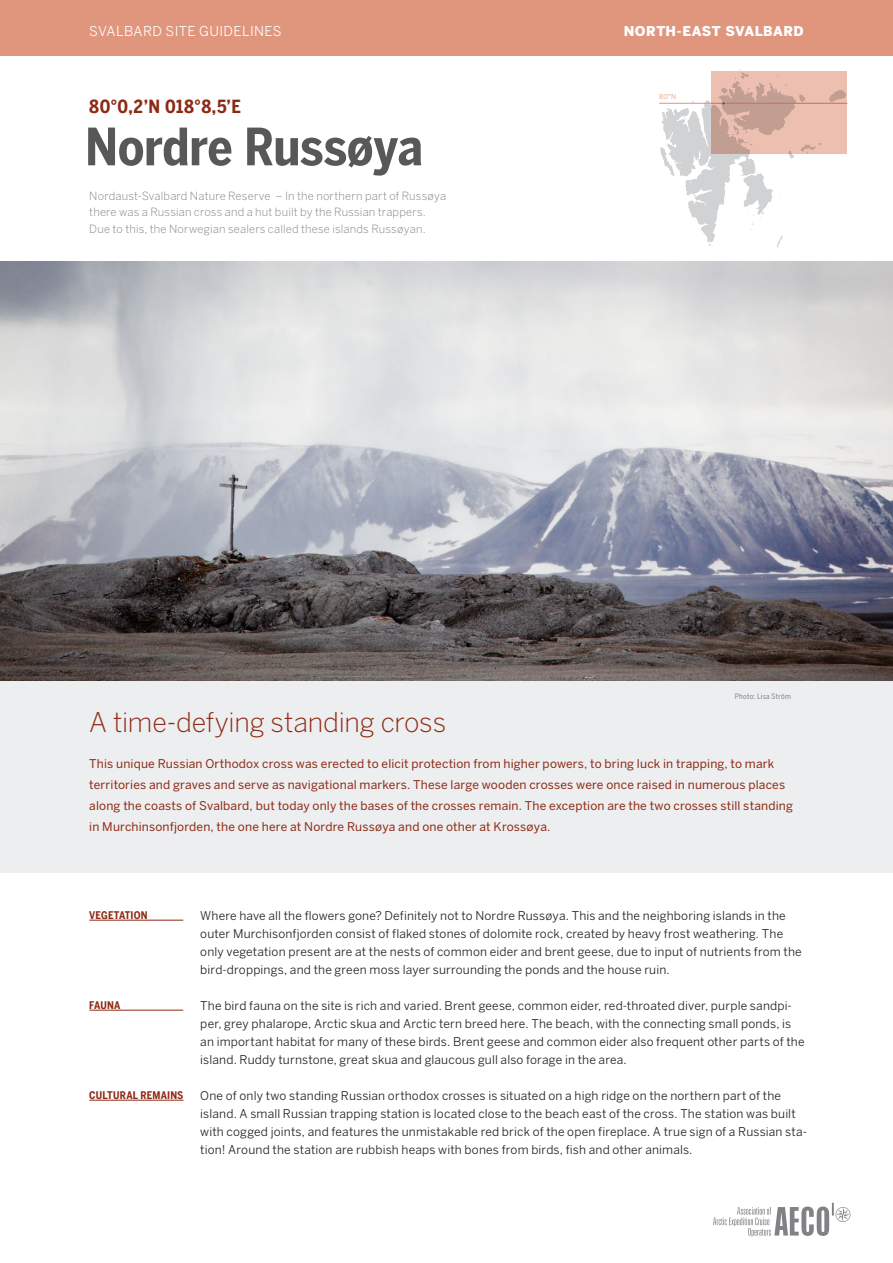
<style>
.page{position:relative;width:893px;height:1263px;background:#fff}
.page>*{position:absolute;margin:0;border:0;box-sizing:border-box;transform-origin:0 0}
.t1{font:700 condensed 51px "Benton Sans";color:#57585a}
.t2{font:300 27px "Benton Sans";letter-spacing:-.01em;color:#8e2915}
.t3{font:700 condensed 18px "Benton Sans";color:#8e2915}
.t4{font:13.5px "Benton Sans";letter-spacing:.025em;color:#fff}
.t5{font:900 13.5px "Benton Sans";letter-spacing:.03em;color:#fff}
.t6{font:12px/18px "Benton Sans";letter-spacing:.015em;color:#231f20}
.t7{font:12px/21px "Benton Sans";letter-spacing:.015em;color:#8e2915}
.t8{font:300 11.25px/16.5px "Benton Sans";letter-spacing:.015em;color:#808285}
.t9{font:700 condensed 10.5px "Benton Sans";letter-spacing:.015em;color:#8e2915}
.t10{font:condensed 7.5px "Benton Sans";letter-spacing:.025em;color:#808285}
.t11{font:6.75px "Benton Sans";color:#e0957d}
</style>
<div class="page">
<div style="left:0;top:677px;width:893px;height:195px;background:#edeeef"></div>
<hr style="left:89px;top:920px;width:94px;height:1px;background:#8e2915">
<hr style="left:89px;top:1010px;width:94px;height:1px;background:#8e2915">
<hr style="left:89px;top:1100px;width:94px;height:1px;background:#8e2915">
<img style="left:0;top:261px;width:893px;height:419px">
<div style="left:0;top:0;width:893px;height:55px;background:#e0957d"></div>
<svg style="left:713px;top:1203px;width:137px;height:34px"></svg>
<hr style="left:659px;top:103px;width:188px;height:1px;background:#e0957d">
<svg style="left:660px;top:69px;width:186px;height:178px"></svg>
<p class="t4" style="left:89px;top:23px;width:45px">svalbard</p>
<p class="t4" style="left:166px;top:23px;width:117px">site guidelin es</p>
<p class="t5" style="left:624px;top:23px;width:181px">NORTH-EAST SVALBARD</p>
<h3 class="t3" style="left:89px;top:96px;width:153px">80°0,2’N 018°8,5’E</h3>
<h1 class="t1" style="left:85px;top:117px;width:339px">NORDRE RUSSØYA</h1>
<p class="t8" style="left:89px;top:187px;width:358px">Nordaust-Svalbard Nature Reserve – In the northern part of Russøya there was a Russian cross and a hut built by the Russian trappers.<br>Due to this, the Norwegian sealers called these islands Russøyan.</p>
<h2 class="t2" style="left:89px;top:706px;width:358px">A time-defying standing cross</h2>
<p class="t11" style="left:659px;top:93px;width:18px">80°N</p>
<p class="t10" style="left:735px;top:692px;width:58px">Photo: Lisa Ström</p>
<p class="t7" style="left:89px;top:753px;width:705px">This unique Russian Orthodox cross was erected to elicit protection from higher powers, to bring luck in trapping, to mark territories and graves and serve as navigational markers. These large wooden crosses were once raised in numerous places along the coasts of Svalbard, but today only the bases of the crosses remain. The exception are the two crosses still standing in Murchinsonfjorden, the one here at Nordre Russøya and one other at Krossøya.</p>
<p class="t9" style="left:89px;top:909px;width:56px">VEGETATION</p>
<p class="t9" style="left:89px;top:999px;width:33px">FAUNA</p>
<p class="t9" style="left:89px;top:1089px;width:96px">CULTURAL REMAINS</p>
<p class="t6" style="left:200px;top:906px;width:603px">Where have all the flowers gone? Definitely not to Nordre Russøya. This and the neighboring islands in the outer Murchisonfjorden consist of flaked stones of dolomite rock, created by heavy frost weathering. The only vegetation present are at the nests of common eider and brent geese, due to input of nutrients from the bird-droppings, and the green moss layer surrounding the ponds and the house ruin.</p>
<p class="t6" style="left:200px;top:996px;width:606px">The bird fauna on the site is rich and varied. Brent geese, common eider, red-throated diver, purple sandpi&shy;per, grey phalarope, Arctic skua and Arctic tern breed here. The beach, with the connecting small ponds, is an important habitat for many of these birds. Brent geese and common eider also frequent other parts of the island. Ruddy turnstone, great skua and glaucous gull also forage in the area.</p>
<p class="t6" style="left:200px;top:1086px;width:608px">One of only two standing Russian orthodox crosses is situated on a high ridge on the northern part of the island. A small Russian trapping station is located close to the beach east of the cross. The station was built with cogged joints, and features the unmistakable red brick of the open fireplace. A true sign of a Russian sta&shy;tion! Around the station are rubbish heaps with bones from birds, fish and other animals.</p>
</div>
